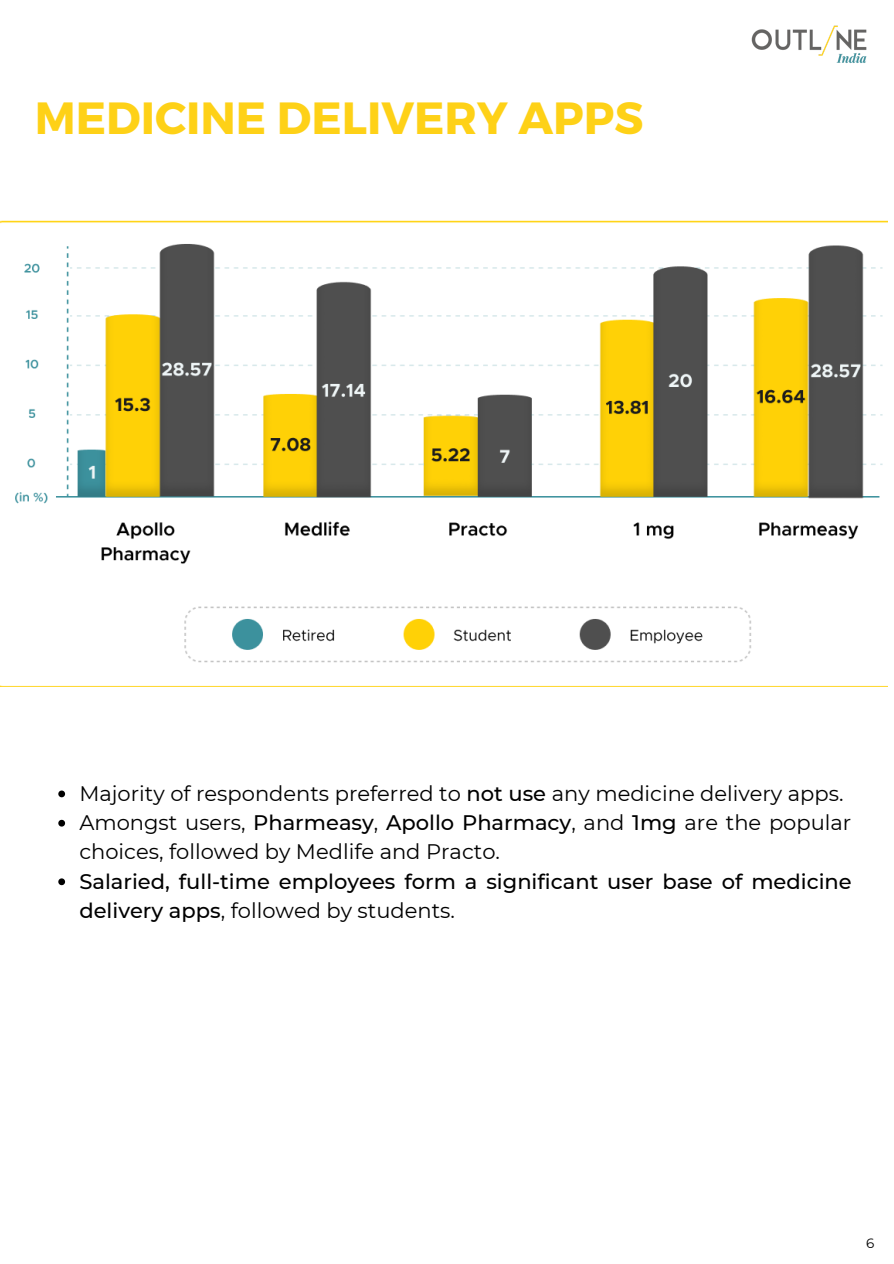
<style>
.page{position:relative;width:894px;height:1264px;background:#fff}
.page>*{position:absolute;margin:0;border:0;box-sizing:border-box;transform-origin:0 0}
.t1{font:700 45px "Montserrat";color:#fed117}
.t2{font:21px/29.2px "Montserrat";color:#000}
.t3{font:500 21px/29.2px "Montserrat";color:#000}
.t4{font:13.5px "Montserrat";color:#000}
.s1{font-weight:500}
.s2{font-weight:400}
</style>
<div class="page">
<svg style="left:58px;top:790px;width:7px;height:7px"></svg>
<svg style="left:58px;top:819px;width:7px;height:7px"></svg>
<svg style="left:58px;top:878px;width:7px;height:7px"></svg>
<img style="left:0;top:220px;width:887px;height:466px">
<img style="left:751px;top:25px;width:115px;height:38px">
<p class="t1" style="left:35px;top:89px;width:610px">MEDICINE DELIVERY APPS</p>
<p class="t2" style="left:79px;top:778px;width:765px">Majority of respondents preferred to <span class="s1">not use</span> any medicine delivery apps.</p>
<p class="t2" style="left:79px;top:807px;width:773px">Amongst users, <span class="s1">Pharmeasy</span>, <span class="s1">Apollo Pharmacy</span>, and <span class="s1">1mg</span> are the popular choices, followed by Medlife and Practo.</p>
<p class="t3" style="left:79px;top:866px;width:773px">Salaried, full-time employees form a significant user base of medicine delivery apps<span class="s2">, followed by students.</span></p>
<p class="t4" style="left:865px;top:1234px;width:10px">6</p>
</div>
